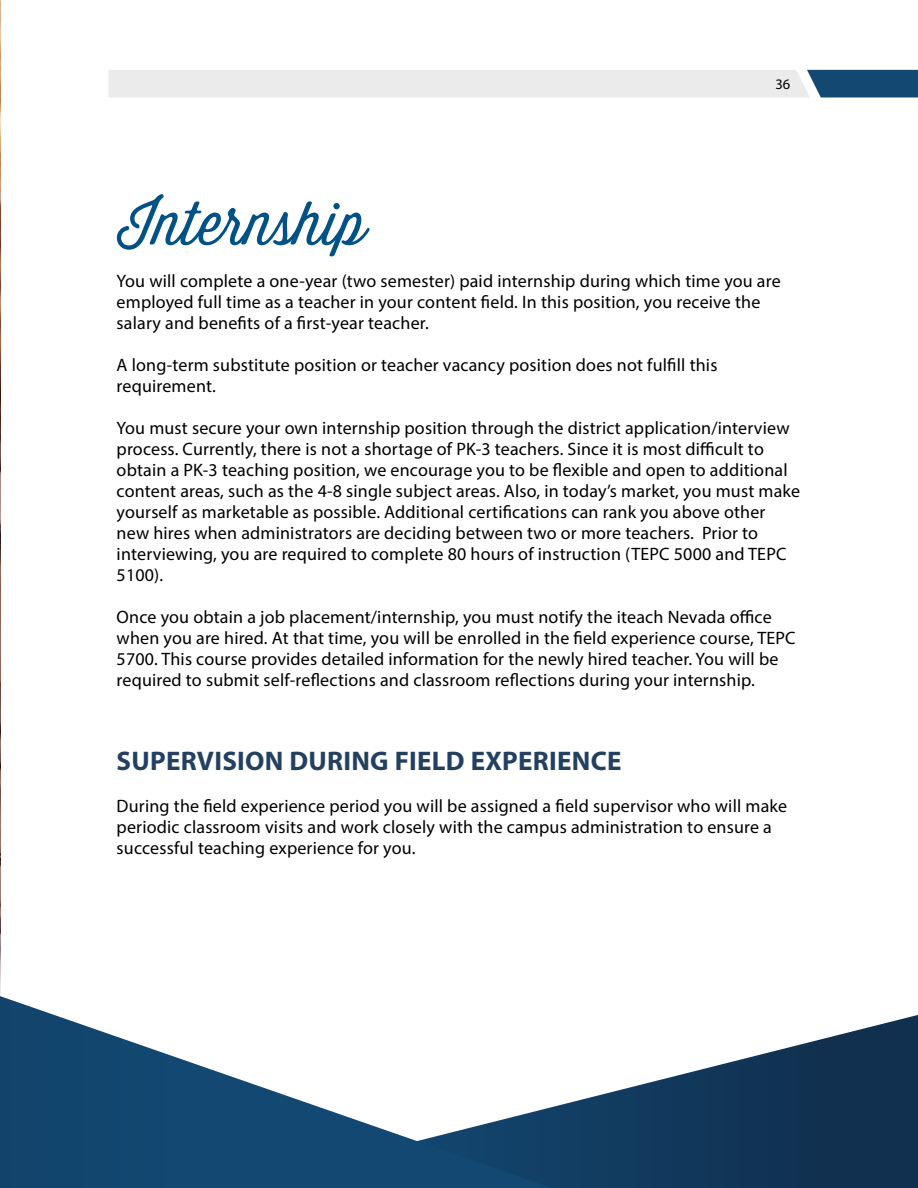
<style>
.page{position:relative;width:918px;height:1188px;background:#fff}
.page>*{position:absolute;margin:0;border:0;box-sizing:border-box;transform-origin:0 0}
.t1{font:300 60px "Thirsty Soft";color:#005286}
.t2{font:700 27px "Myriad Pro";letter-spacing:.01em;color:#244061}
.t3{font:18px/21px "Myriad Pro";letter-spacing:.01em;color:#000}
.t4{font:14.55px "Myriad Pro";color:#000}
</style>
<div class="page">
<img style="left:0;top:0;width:1px;height:694px">
<svg style="left:0;top:694px;width:1px;height:302px"></svg>
<svg style="left:552px;top:1015px;width:366px;height:173px"></svg>
<svg style="left:0;top:996px;width:552px;height:192px"></svg>
<svg style="left:108px;top:70px;width:810px;height:27px;background:#d0d6dc"></svg>
<h1 class="t1" style="left:120px;top:181px;width:247px">Internship</h1>
<p class="t4" style="left:775px;top:75px;width:16px">36</p>
<p class="t3" style="left:117px;top:270px;width:666px">You will complete a one-year (two semester) paid internship during which time you are employed full time as a teacher in your content field. In this position, you receive the salary and benefits of a first-year teacher.</p>
<p class="t3" style="left:117px;top:354px;width:602px">A long-term substitute position or teacher vacancy position does not fulfill this requirement.</p>
<p class="t3" style="left:117px;top:417px;width:685px">You must secure your own internship position through the district application/interview process. Currently, there is not a shortage of PK-3 teachers. Since it is most difficult to obtain a PK-3 teaching position, we encourage you to be flexible and open to additional content areas, such as the 4-8 single subject areas. Also, in today’s market, you must make yourself as marketable as possible. Additional certifications can rank you above other new hires when administrators are deciding between two or more teachers. Prior to interviewing, you are required to complete 80 hours of instruction (TEPC 5000 and TEPC 5100).</p>
<p class="t3" style="left:117px;top:606px;width:681px">Once you obtain a job placement/internship, you must notify the iteach Nevada office when you are hired. At that time, you will be enrolled in the field experience course, TEPC 5700. This course provides detailed information for the newly hired teacher. You will be required to submit self-reflections and classroom reflections during your internship.</p>
<h2 class="t2" style="left:117px;top:743px;width:506px">SUPERVISION DURING FIELD EXPERIENCE</h2>
<p class="t3" style="left:117px;top:795px;width:672px">During the field experience period you will be assigned a field supervisor who will make periodic classroom visits and work closely with the campus administration to ensure a successful teaching experience for you.</p>
</div>
